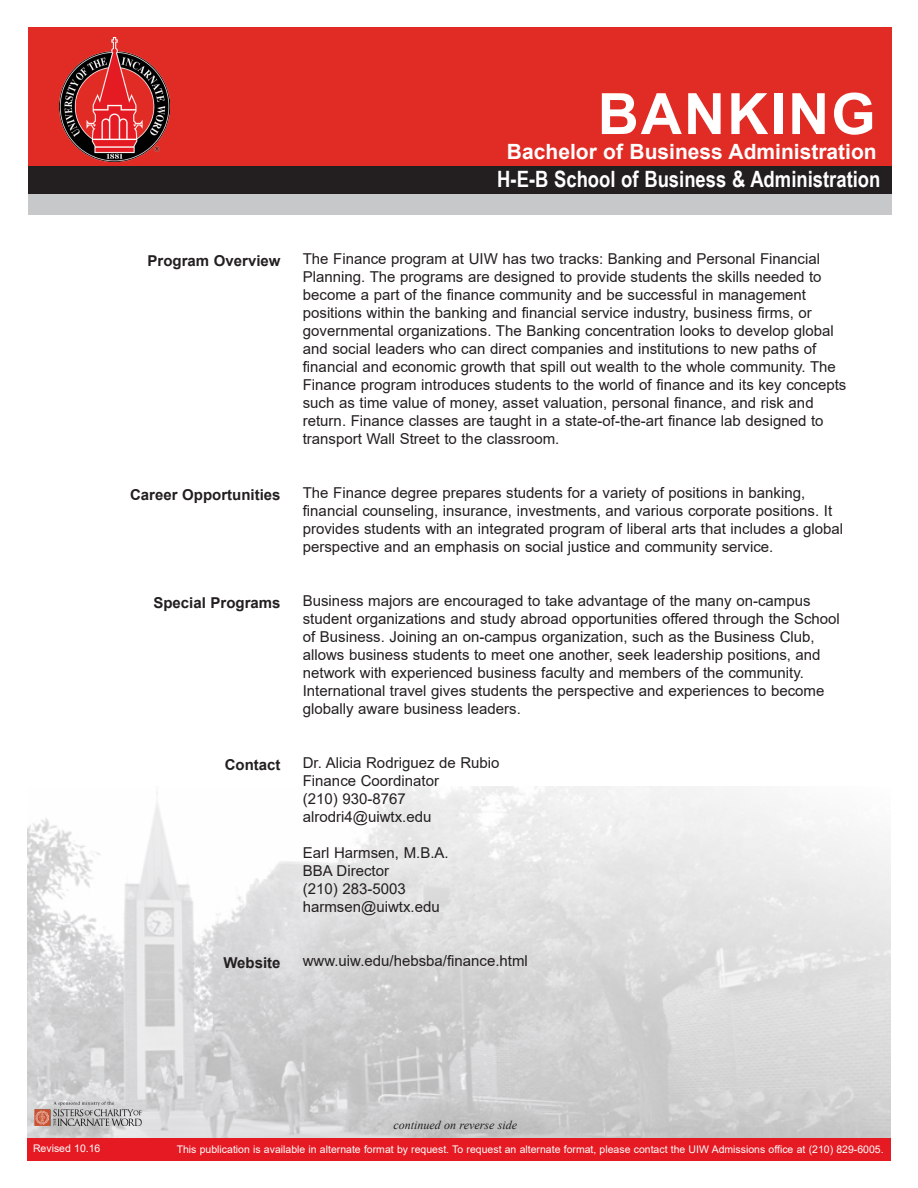
<style>
.page{position:relative;width:918px;height:1188px;background:#fff}
.page>*{position:absolute;margin:0;border:0;box-sizing:border-box;transform-origin:0 0}
.t1{font:700 57px "Arial";letter-spacing:.035em;color:#fff}
.t2{font:700 22.5px "Arial Narrow";color:#fff}
.t3{font:700 21px "Arial";color:#fff}
.t4{font:15px/18px "Arial";color:#231f20}
.t5{font:700 15px "Arial";color:#231f20}
.t6{font:italic 12px "Times New Roman";color:#231f20}
.t7{font:10.5px "Arial";color:#fff}
</style>
<div class="page">
<img style="left:27px;top:786px;width:864px;height:353px">
<div style="left:27px;top:1139px;width:864px;height:22px;background:#e51a23"></div>
<div style="left:28px;top:27px;width:864px;height:149px;background:#e12c26"></div>
<div style="left:28px;top:178px;width:864px;height:37px;background:#c7c8ca"></div>
<div style="left:28px;top:166px;width:864px;height:28px;background:#231f20"></div>
<img style="left:59px;top:38px;width:111px;height:124px">
<img style="left:27px;top:1101px;width:119px;height:32px">
<p class="t1" style="left:598px;top:74px;width:279px">BANKING</p>
<p class="t3" style="left:507px;top:137px;width:371px">Bachelor of Business Administration</p>
<p class="t2" style="left:497px;top:162px;width:385px">H-E-B School of Business &amp; Administration</p>
<p class="t5" style="left:148px;top:250px;width:134px">Program Overview</p>
<p class="t5" style="left:130px;top:484px;width:152px">Career Opportunities</p>
<p class="t5" style="left:153px;top:592px;width:129px">Special Programs</p>
<p class="t5" style="left:225px;top:754px;width:57px">Contact</p>
<p class="t5" style="left:223px;top:952px;width:59px">Website</p>
<p class="t4" style="left:303px;top:250px;width:519px">The Finance program at UIW has two tracks: Banking and Personal Financial</p>
<p class="t4" style="left:303px;top:268px;width:520px">Planning. The programs are designed to provide students the skills needed to</p>
<p class="t4" style="left:303px;top:286px;width:545px">become a part of the finance community and be successful in management positions within the banking and financial service industry, business firms, or governmental organizations. The Banking concentration looks to develop global and social leaders who can direct companies and institutions to new paths of financial and economic growth that spill out wealth to the whole community. The Finance program introduces students to the world of finance and its key concepts such as time value of money, asset valuation, personal finance, and risk and return. Finance classes are taught in a state-of-the-art finance lab designed to transport Wall Street to the classroom.</p>
<p class="t4" style="left:303px;top:484px;width:542px">The Finance degree prepares students for a variety of positions in banking, financial counseling, insurance, investments, and various corporate positions. It provides students with an integrated program of liberal arts that includes a global perspective and an emphasis on social justice and community service.</p>
<p class="t4" style="left:303px;top:592px;width:539px">Business majors are encouraged to take advantage of the many on-campus student organizations and study abroad opportunities offered through the School of Business. Joining an on-campus organization, such as the Business Club, allows business students to meet one another, seek leadership positions, and network with experienced business faculty and members of the community.<br>International travel gives students the perspective and experiences to become globally aware business leaders.</p>
<p class="t4" style="left:303px;top:754px;width:198px">Dr. Alicia Rodriguez de Rubio</p>
<p class="t4" style="left:303px;top:772px;width:138px">Finance Coordinator</p>
<p class="t4" style="left:303px;top:790px;width:104px">(210) 930-8767</p>
<p class="t4" style="left:303px;top:808px;width:130px">alrodri4@uiwtx.edu</p>
<p class="t4" style="left:303px;top:844px;width:147px">Earl Harmsen, M.B.A.</p>
<p class="t4" style="left:303px;top:862px;width:88px">BBA Director</p>
<p class="t4" style="left:303px;top:880px;width:104px">(210) 283-5003</p>
<p class="t4" style="left:303px;top:898px;width:138px">harmsen@uiwtx.edu</p>
<p class="t4" style="left:303px;top:952px;width:227px">www.uiw.edu/hebsba/finance.html</p>
<p class="t6" style="left:394px;top:1117px;width:125px">continued on reverse side</p>
<p class="t7" style="left:33px;top:1141px;width:69px">Revised 10.16</p>
<p class="t7" style="left:177px;top:1142px;width:708px">This publication is available in alternate format by request. To request an alternate format, please contact the UIW Admissions office at (210) 829-6005.</p>
</div>
